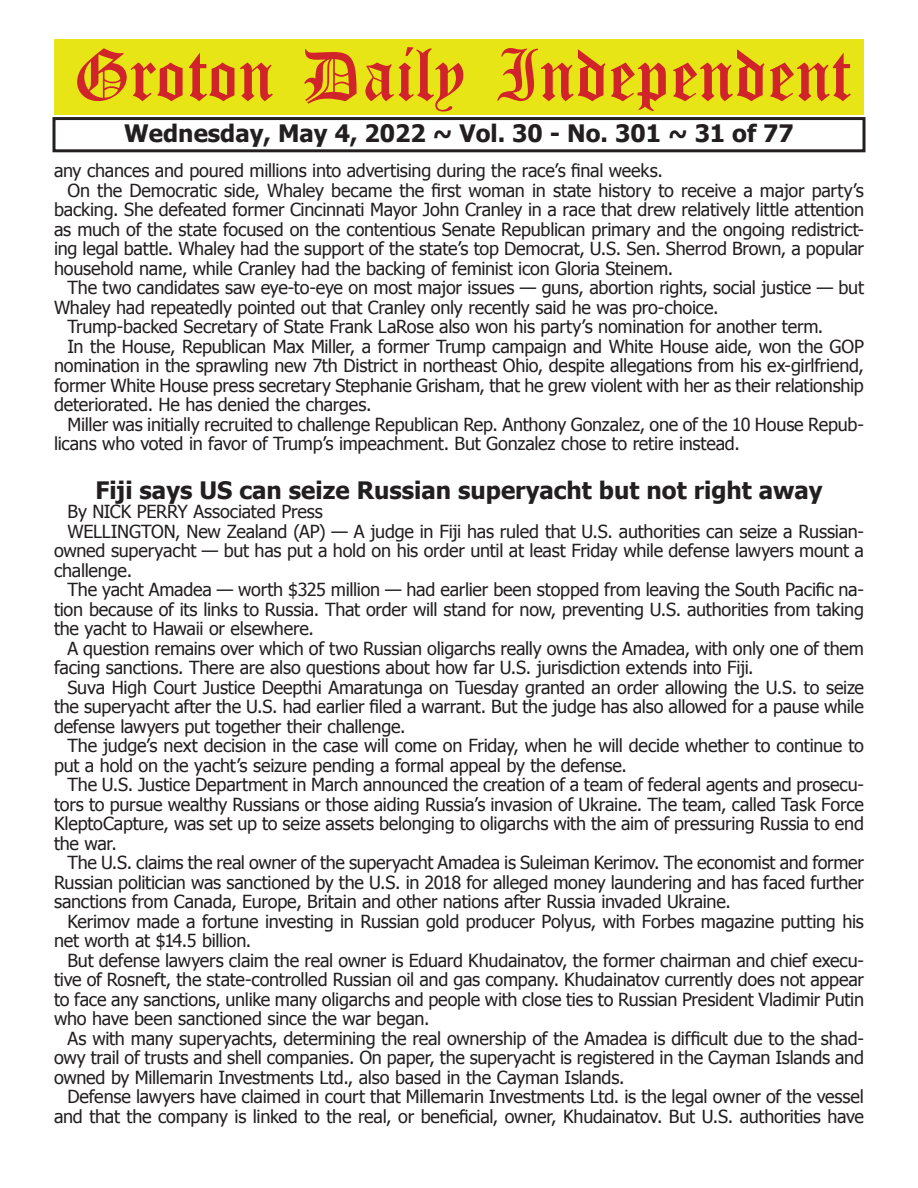
<style>
.page{position:relative;width:918px;height:1188px;background:#fff}
.page>*{position:absolute;margin:0;border:0;box-sizing:border-box;transform-origin:0 0}
.t1{font:54px "Old English Five";color:#d1232a}
.t2{font:700 24px "Tahoma";color:#231f20}
.t3{font:18px "Tahoma";letter-spacing:-.015em;color:#231f20}
</style>
<div class="page">
<div style="left:52px;top:117px;width:814px;height:35px;border:3px solid #231f20"></div>
<div style="left:54px;top:40px;width:810px;height:75px;background:#e7e515"></div>
<h1 class="t1" style="left:73px;top:50px;width:779px">Groton Daily Independent</h1>
<h2 class="t2" style="left:124px;top:116px;width:671px">Wednesday, May 4, 2022 ~ Vol. 30 - No. 301 ~ 31 of 77</h2>
<p class="t3" style="left:54px;top:159px;width:611px">any chances and poured millions into advertising during the race’s final weeks.</p>
<p class="t3" style="left:68px;top:178px;width:798px">On the Democratic side, Whaley became the first woman in state history to receive a major party’s</p>
<p class="t3" style="left:54px;top:198px;width:812px">backing. She defeated former Cincinnati Mayor John Cranley in a race that drew relatively little attention</p>
<p class="t3" style="left:54px;top:217px;width:812px">as much of the state focused on the contentious Senate Republican primary and the ongoing redistrict-</p>
<p class="t3" style="left:54px;top:237px;width:812px">ing legal battle. Whaley had the support of the state’s top Democrat, U.S. Sen. Sherrod Brown, a popular</p>
<p class="t3" style="left:54px;top:256px;width:621px">household name, while Cranley had the backing of feminist icon Gloria Steinem.</p>
<p class="t3" style="left:68px;top:276px;width:798px">The two candidates saw eye-to-eye on most major issues — guns, abortion rights, social justice — but</p>
<p class="t3" style="left:54px;top:295px;width:666px">Whaley had repeatedly pointed out that Cranley only recently said he was pro-choice.</p>
<p class="t3" style="left:68px;top:315px;width:757px">Trump-backed Secretary of State Frank LaRose also won his party’s nomination for another term.</p>
<p class="t3" style="left:68px;top:334px;width:798px">In the House, Republican Max Miller, a former Trump campaign and White House aide, won the GOP</p>
<p class="t3" style="left:54px;top:354px;width:812px">nomination in the sprawling new 7th District in northeast Ohio, despite allegations from his ex-girlfriend,</p>
<p class="t3" style="left:54px;top:373px;width:811px">former White House press secretary Stephanie Grisham, that he grew violent with her as their relationship</p>
<p class="t3" style="left:54px;top:393px;width:319px">deteriorated. He has denied the charges.</p>
<p class="t3" style="left:68px;top:412px;width:798px">Miller was initially recruited to challenge Republican Rep. Anthony Gonzalez, one of the 10 House Repub-</p>
<p class="t3" style="left:54px;top:432px;width:687px">licans who voted in favor of Trump’s impeachment. But Gonzalez chose to retire instead.</p>
<h2 class="t2" style="left:95px;top:473px;width:729px">Fiji says US can seize Russian superyacht but not right away</h2>
<p class="t3" style="left:68px;top:500px;width:257px">By NICK PERRY Associated Press</p>
<p class="t3" style="left:68px;top:519px;width:798px">WELLINGTON, New Zealand (AP) — A judge in Fiji has ruled that U.S. authorities can seize a Russian-</p>
<p class="t3" style="left:54px;top:539px;width:811px">owned superyacht — but has put a hold on his order until at least Friday while defense lawyers mount a</p>
<p class="t3" style="left:54px;top:558px;width:80px">challenge.</p>
<p class="t3" style="left:68px;top:578px;width:798px">The yacht Amadea — worth $325 million — had earlier been stopped from leaving the South Pacific na-</p>
<p class="t3" style="left:54px;top:597px;width:812px">tion because of its links to Russia. That order will stand for now, preventing U.S. authorities from taking</p>
<p class="t3" style="left:54px;top:617px;width:261px">the yacht to Hawaii or elsewhere.</p>
<p class="t3" style="left:68px;top:636px;width:798px">A question remains over which of two Russian oligarchs really owns the Amadea, with only one of them</p>
<p class="t3" style="left:54px;top:656px;width:701px">facing sanctions. There are also questions about how far U.S. jurisdiction extends into Fiji.</p>
<p class="t3" style="left:68px;top:675px;width:798px">Suva High Court Justice Deepthi Amaratunga on Tuesday granted an order allowing the U.S. to seize</p>
<p class="t3" style="left:54px;top:695px;width:811px">the superyacht after the U.S. had earlier filed a warrant. But the judge has also allowed for a pause while</p>
<p class="t3" style="left:54px;top:714px;width:353px">defense lawyers put together their challenge.</p>
<p class="t3" style="left:68px;top:734px;width:798px">The judge’s next decision in the case will come on Friday, when he will decide whether to continue to</p>
<p class="t3" style="left:54px;top:753px;width:575px">put a hold on the yacht’s seizure pending a formal appeal by the defense.</p>
<p class="t3" style="left:68px;top:773px;width:798px">The U.S. Justice Department in March announced the creation of a team of federal agents and prosecu-</p>
<p class="t3" style="left:54px;top:792px;width:811px">tors to pursue wealthy Russians or those aiding Russia’s invasion of Ukraine. The team, called Task Force</p>
<p class="t3" style="left:54px;top:812px;width:811px">KleptoCapture, was set up to seize assets belonging to oligarchs with the aim of pressuring Russia to end</p>
<p class="t3" style="left:54px;top:831px;width:64px">the war.</p>
<p class="t3" style="left:68px;top:851px;width:798px">The U.S. claims the real owner of the superyacht Amadea is Suleiman Kerimov. The economist and former</p>
<p class="t3" style="left:54px;top:870px;width:812px">Russian politician was sanctioned by the U.S. in 2018 for alleged money laundering and has faced further</p>
<p class="t3" style="left:54px;top:890px;width:679px">sanctions from Canada, Europe, Britain and other nations after Russia invaded Ukraine.</p>
<p class="t3" style="left:68px;top:909px;width:798px">Kerimov made a fortune investing in Russian gold producer Polyus, with Forbes magazine putting his</p>
<p class="t3" style="left:54px;top:929px;width:199px">net worth at $14.5 billion.</p>
<p class="t3" style="left:68px;top:948px;width:798px">But defense lawyers claim the real owner is Eduard Khudainatov, the former chairman and chief execu-</p>
<p class="t3" style="left:54px;top:968px;width:811px">tive of Rosneft, the state-controlled Russian oil and gas company. Khudainatov currently does not appear</p>
<p class="t3" style="left:54px;top:987px;width:812px">to face any sanctions, unlike many oligarchs and people with close ties to Russian President Vladimir Putin</p>
<p class="t3" style="left:54px;top:1007px;width:377px">who have been sanctioned since the war began.</p>
<p class="t3" style="left:68px;top:1026px;width:798px">As with many superyachts, determining the real ownership of the Amadea is difficult due to the shad-</p>
<p class="t3" style="left:54px;top:1046px;width:811px">owy trail of trusts and shell companies. On paper, the superyacht is registered in the Cayman Islands and</p>
<p class="t3" style="left:54px;top:1065px;width:572px">owned by Millemarin Investments Ltd., also based in the Cayman Islands.</p>
<p class="t3" style="left:68px;top:1084px;width:798px">Defense lawyers have claimed in court that Millemarin Investments Ltd. is the legal owner of the vessel</p>
<p class="t3" style="left:54px;top:1104px;width:811px">and that the company is linked to the real, or beneficial, owner, Khudainatov. But U.S. authorities have</p>
</div>
